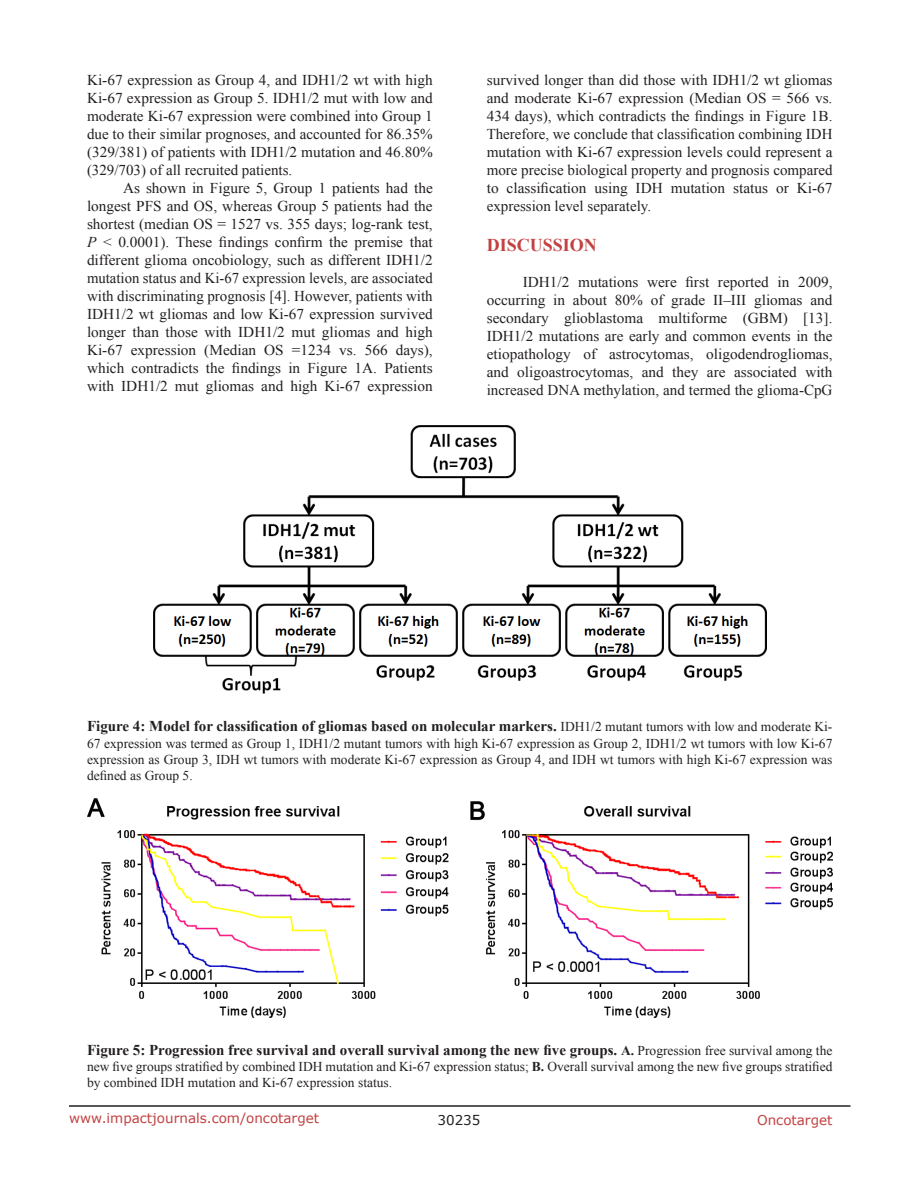
<style>
.page{position:relative;width:918px;height:1188px;background:#fff}
.page>*{position:absolute;margin:0;border:0;box-sizing:border-box;transform-origin:0 0}
.Heading{font:700 18px "Times New Roman";color:#c24141}
.BodyText{font:15px/18px "Times New Roman";color:#231f20;text-align:justify}
.FigureText{font:700 15px "Times New Roman";color:#231f20}
.FigureText-2{font:13.5px/16.2px "Times New Roman";color:#231f20;text-align:justify}
.t1{font:13.5px "Verdana";color:#c24141}
.t2{font:13.5px "Verdana";color:#231f20}
.s1{font-style:italic}
.s2{font-weight:400;font-size:13.5px}
.s3{font-size:13.5px}
.s4{font-weight:700}
</style>
<div class="page">
<hr style="left:69px;top:1105px;width:781px;height:2px;background:#231f20">
<img style="left:153px;top:426px;width:613px;height:268px">
<img style="left:87px;top:798px;width:745px;height:219px">
<p class="BodyText" style="left:87px;top:71px;width:347px">Ki-67 expression as Group 4, and IDH1/2 wt with high Ki-67 expression as Group 5. IDH1/2 mut with low and moderate Ki-67 expression were combined into Group 1 due to their similar prognoses, and accounted for 86.35% (329/381) of patients with IDH1/2 mutation and 46.80% (329/703) of all recruited patients.</p>
<p class="BodyText" style="left:87px;top:179px;width:347px;text-indent:36px">As shown in Figure 5, Group 1 patients had the longest PFS and OS, whereas Group 5 patients had the shortest (median OS = 1527 vs. 355 days; log-rank test, <span class="s1">P</span> &lt; 0.0001). These findings confirm the premise that different glioma oncobiology, such as different IDH1/2 mutation status and Ki-67 expression levels, are associated with discriminating prognosis [4]. However, patients with IDH1/2 wt gliomas and low Ki-67 expression survived longer than those with IDH1/2 mut gliomas and high Ki-67 expression (Median OS =1234 vs. 566 days), which contradicts the findings in Figure 1A. Patients with IDH1/2 mut gliomas and high Ki-67 expression</p>
<p class="BodyText" style="left:487px;top:71px;width:347px">survived longer than did those with IDH1/2 wt gliomas and moderate Ki-67 expression (Median OS = 566 vs.<br>434 days), which contradicts the findings in Figure 1B.<br>Therefore, we conclude that classification combining IDH mutation with Ki-67 expression levels could represent a more precise biological property and prognosis compared to classification using IDH mutation status or Ki-67 expression level separately.</p>
<p class="Heading" style="left:487px;top:233px;width:112px">DISCUSSION</p>
<p class="BodyText" style="left:487px;top:273px;width:347px;text-indent:36px">IDH1/2 mutations were first reported in 2009, occurring in about 80% of grade II–III gliomas and secondary glioblastoma multiforme (GBM) [13].<br>IDH1/2 mutations are early and common events in the etiopathology of astrocytomas, oligodendrogliomas, and oligoastrocytomas, and they are associated with increased DNA methylation, and termed the glioma-CpG</p>
<p class="FigureText" style="left:87px;top:716px;width:746px">Figure 4: Model for classification of gliomas based on molecular markers. <span class="s2">IDH1/2 mutant tumors with low and moderate Ki-</span></p>
<p class="FigureText-2" style="left:87px;top:735px;width:747px">67 expression was termed as Group 1, IDH1/2 mutant tumors with high Ki-67 expression as Group 2, IDH1/2 wt tumors with low Ki-67 expression as Group 3, IDH wt tumors with moderate Ki-67 expression as Group 4, and IDH wt tumors with high Ki-67 expression was defined as Group 5.</p>
<p class="FigureText" style="left:87px;top:1039px;width:747px">Figure 5: Progression free survival and overall survival among the new five groups. <span class="s3">A.</span> <span class="s2">Progression free survival among the</span></p>
<p class="FigureText-2" style="left:87px;top:1058px;width:747px">new five groups stratified by combined IDH mutation and Ki-67 expression status; <span class="s4">B.</span> Overall survival among the new five groups stratified by combined IDH mutation and Ki-67 expression status.</p>
<p class="t1" style="left:69px;top:1109px;width:252px">www.impactjournals.com/oncotarget</p>
<p class="t2" style="left:438px;top:1111px;width:44px">30235</p>
<p class="t1" style="left:757px;top:1111px;width:77px">Oncotarget</p>
</div>
